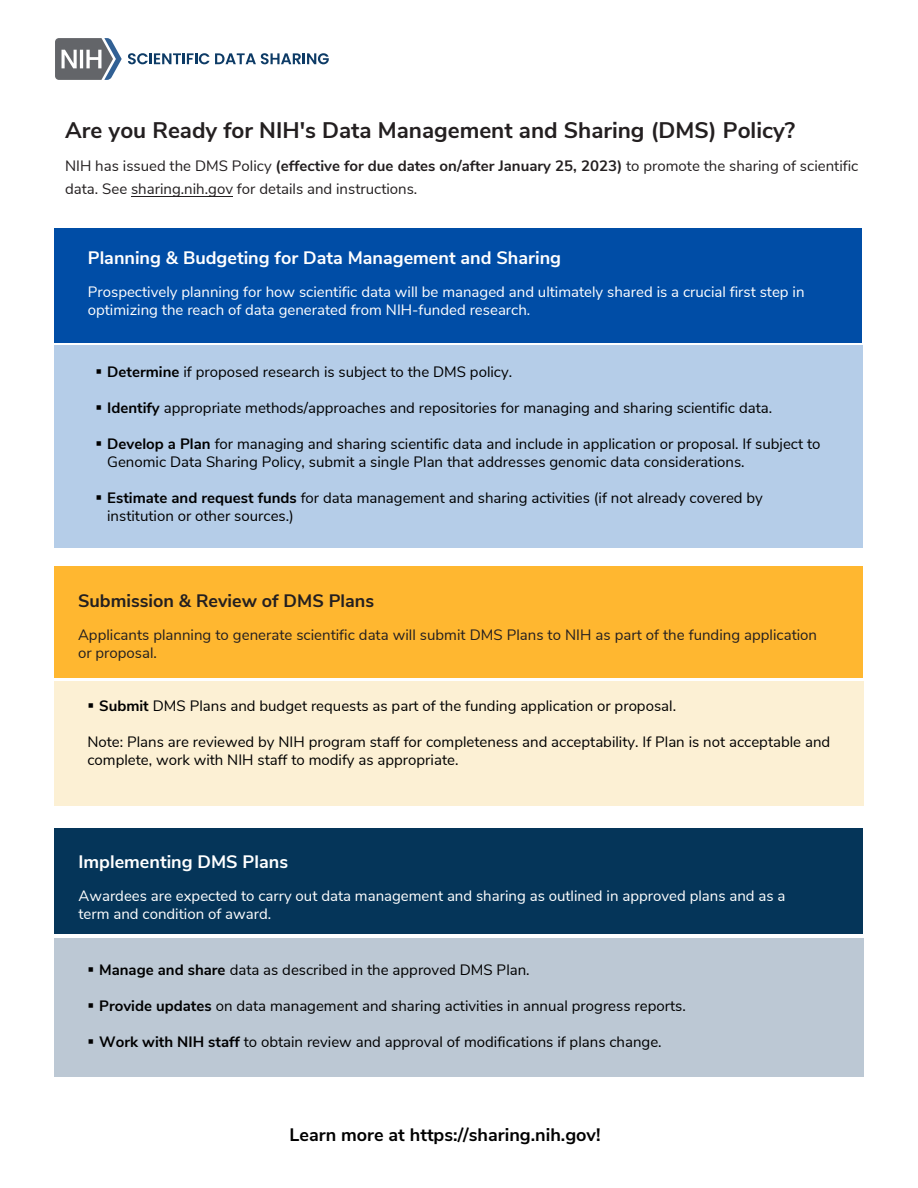
<style>
.page{position:relative;width:918px;height:1188px;background:#fff}
.page>*{position:absolute;margin:0;border:0;box-sizing:border-box;transform-origin:0 0}
.t1{font:700 22.5px "Nunito Sans";color:#231f20}
.t2{font:700 18px "Nunito Sans";color:#fff}
.t3{font:700 18px "Nunito Sans";color:#000}
.t4{font:700 18px "Nunito Sans";color:#231f20}
.t5{font:15px/18px "Nunito Sans";color:#000}
.t6{font:15px/18px "Nunito Sans";color:#fff}
.t7{font:15px/22.5px "Nunito Sans";color:#231f20}
.s1{font-weight:700}
</style>
<div class="page">
<div style="left:55px;top:228px;width:807px;height:114px;background:#004da6"></div>
<div style="left:54px;top:345px;width:808px;height:203px;background:#b5cde8"></div>
<div style="left:54px;top:566px;width:808px;height:112px;background:#ffb730"></div>
<div style="left:54px;top:681px;width:809px;height:125px;background:#fcf0d4"></div>
<div style="left:54px;top:828px;width:808px;height:106px;background:#053559"></div>
<div style="left:54px;top:938px;width:809px;height:139px;background:#bcc8d4"></div>
<svg style="left:55px;top:38px;width:67px;height:42px"></svg>
<svg style="left:128px;top:53px;width:81px;height:11px"></svg>
<svg style="left:215px;top:53px;width:114px;height:11px"></svg>
<hr style="left:131px;top:196px;width:102px;height:1px;background:#231f20">
<p class="t1" style="left:65px;top:114px;width:732px">Are you Ready for NIH's Data Management and Sharing (DMS) Policy?</p>
<p class="t7" style="left:65px;top:154px;width:795px">NIH has issued the DMS Policy <span class="s1">(effective for due dates on/after January 25, 2023)</span> to promote the sharing of scientific data. See sharing.nih.gov for details and instructions.</p>
<p class="t2" style="left:88px;top:245px;width:475px">Planning &amp; Budgeting for Data Management and Sharing</p>
<p class="t6" style="left:88px;top:282px;width:718px">Prospectively planning for how scientific data will be managed and ultimately shared is a crucial first step in optimizing the reach of data generated from NIH-funded research.</p>
<p class="t5" style="left:96px;top:362px;width:418px">▪ <span class="s1">Determine</span> if proposed research is subject to the DMS policy.</p>
<p class="t5" style="left:96px;top:398px;width:678px">▪ <span class="s1">Identify</span> appropriate methods/approaches and repositories for managing and sharing scientific data.</p>
<p class="t5" style="left:107px;top:434px;width:715px;text-indent:-12px">▪ <span class="s1">Develop a Plan</span> for managing and sharing scientific data and include in application or proposal. If subject to<br>Genomic Data Sharing Policy, submit a single Plan that addresses genomic data considerations.</p>
<p class="t5" style="left:107px;top:488px;width:657px;text-indent:-12px">▪ <span class="s1">Estimate and request funds</span> for data management and sharing activities (if not already covered by institution or other sources.)</p>
<p class="t4" style="left:78px;top:587px;width:298px">Submission &amp; Review of DMS Plans</p>
<p class="t7" style="left:78px;top:625px;width:741px;line-height:18px">Applicants planning to generate scientific data will submit DMS Plans to NIH as part of the funding application or proposal.</p>
<p class="t5" style="left:87px;top:696px;width:590px">▪ <span class="s1">Submit</span> DMS Plans and budget requests as part of the funding application or proposal.</p>
<p class="t5" style="left:87px;top:732px;width:744px">Note: Plans are reviewed by NIH program staff for completeness and acceptability. If Plan is not acceptable and complete, work with NIH staff to modify as appropriate.</p>
<p class="t2" style="left:79px;top:848px;width:211px">Implementing DMS Plans</p>
<p class="t6" style="left:79px;top:885px;width:708px">Awardees are expected to carry out data management and sharing as outlined in approved plans and as a term and condition of award.</p>
<p class="t5" style="left:87px;top:960px;width:444px">▪ <span class="s1">Manage and share</span> data as described in the approved DMS Plan.</p>
<p class="t5" style="left:87px;top:996px;width:600px">▪ <span class="s1">Provide updates</span> on data management and sharing activities in annual progress reports.</p>
<p class="t5" style="left:87px;top:1032px;width:576px">▪ <span class="s1">Work with NIH staff</span> to obtain review and approval of modifications if plans change.</p>
<p class="t3" style="left:290px;top:1122px;width:312px">Learn more at https://sharing.nih.gov!</p>
</div>
